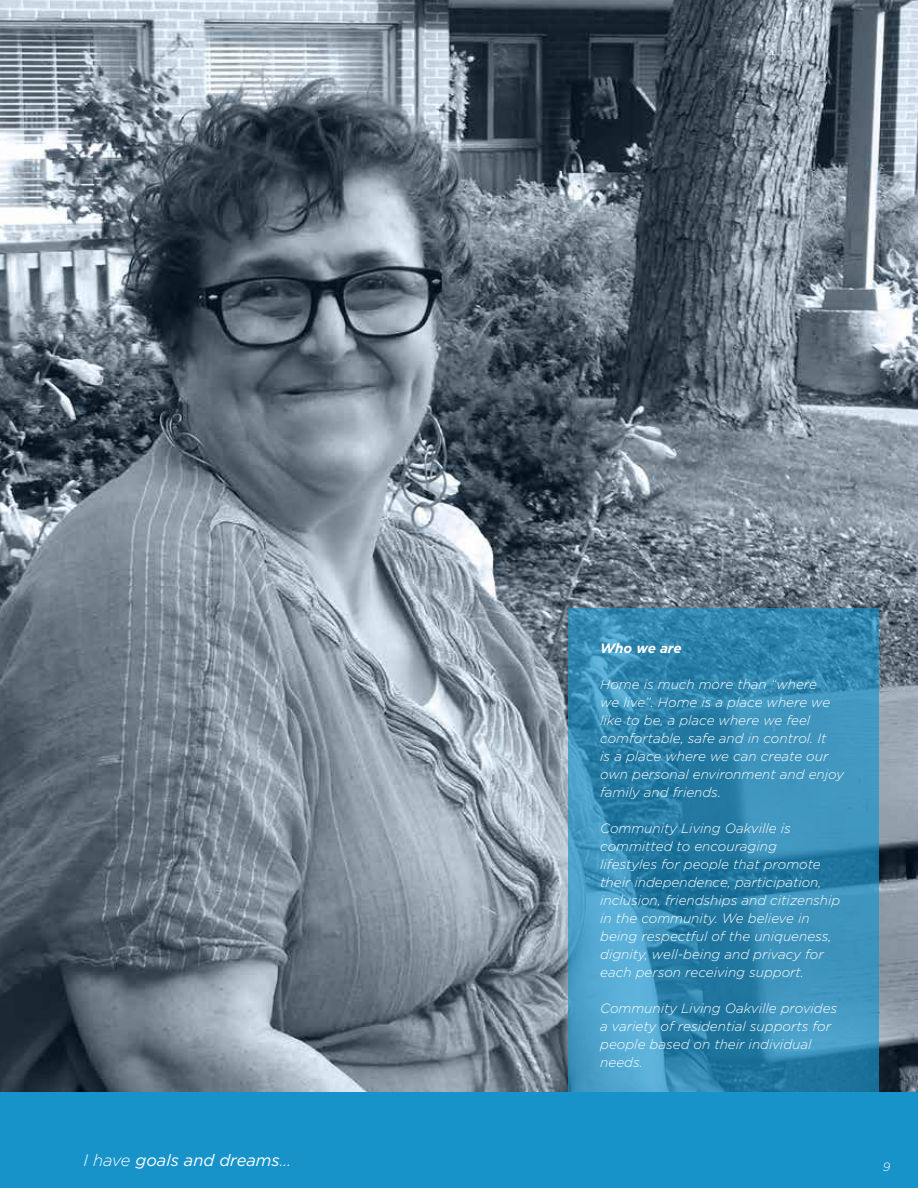
<style>
.page{position:relative;width:918px;height:1188px;background:#fff}
.page>*{position:absolute;margin:0;border:0;box-sizing:border-box;transform-origin:0 0}
.t1{font:italic 16.5px "Gotham HTF";color:#fff}
.t2{font:italic 300 13.5px/18px "Gotham HTF";color:#fff}
.t3{font:italic 700 13.5px "Gotham HTF";color:#fff}
.t4{font:italic 300 12px "Gotham HTF";color:#fff}
.s1{font-weight:300}
</style>
<div class="page">
<div style="left:0;top:1091px;width:918px;height:97px;background:#1793ca"></div>
<img style="left:0;top:0;width:918px;height:1091px">
<svg style="left:568px;top:608px;width:311px;height:484px;background:#348bb3"></svg>
<p class="t1" style="left:84px;top:1151px;width:209px"><span class="s1">I have</span> goals and dreams<span class="s1">...</span></p>
<p class="t3" style="left:600px;top:640px;width:83px">Who we are</p>
<p class="t2" style="left:600px;top:675px;width:245px">Home is much more than “where<br>we live”. Home is a place where we like to be, a place where we feel comfortable, safe and in control. It<br>is a place where we can create our own personal environment and enjoy family and friends.</p>
<p class="t2" style="left:600px;top:819px;width:242px">Community Living Oakville is committed to encouraging<br>lifestyles for people that promote their independence, participation, inclusion, friendships and citizenship in the community. We believe in being respectful of the uniqueness, dignity, well-being and privacy for each person receiving support.</p>
<p class="t2" style="left:600px;top:999px;width:239px">Community Living Oakville provides a variety of residential supports for people based on their individual needs.</p>
<p class="t4" style="left:883px;top:1160px;width:9px">9</p>
</div>
